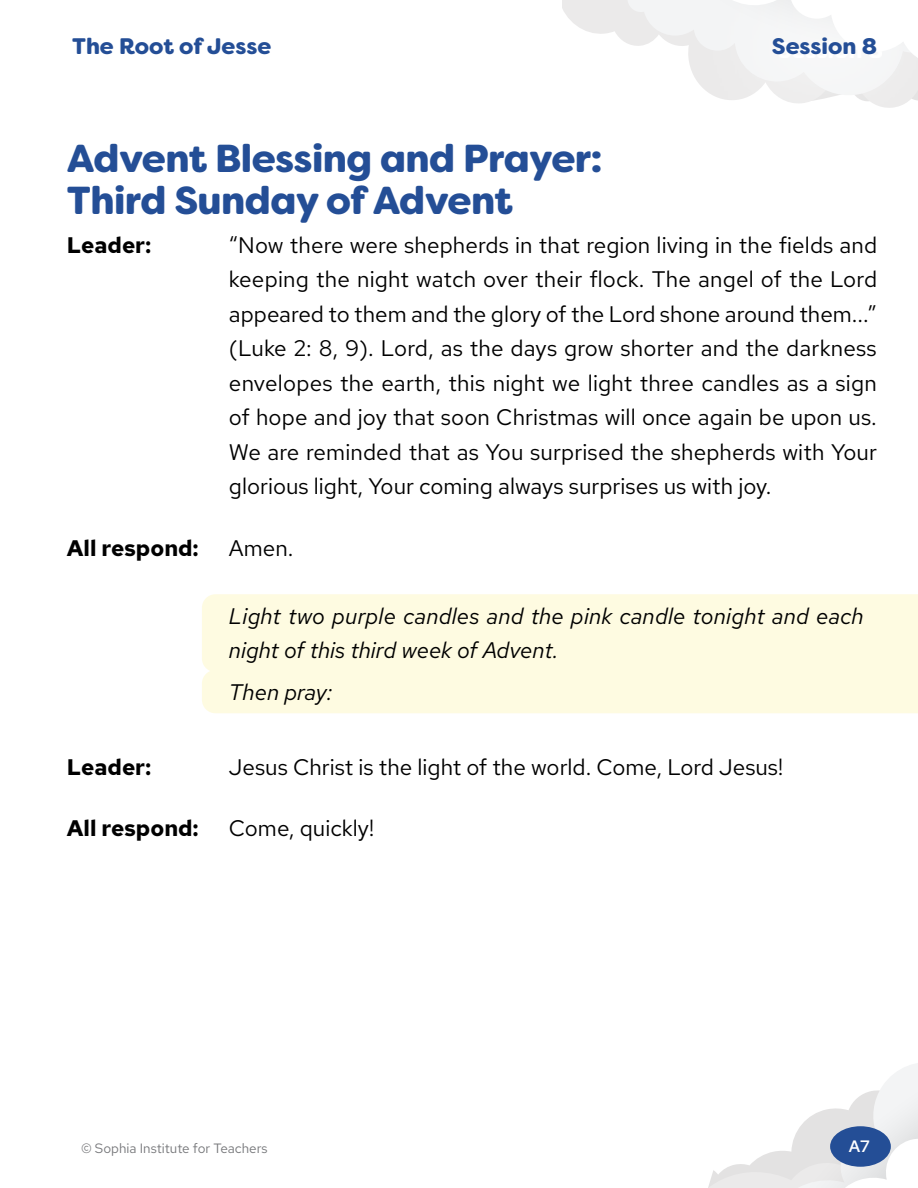
<style>
.page{position:relative;width:918px;height:1188px;background:#fff}
.page>*{position:absolute;margin:0;border:0;box-sizing:border-box;transform-origin:0 0}
.t1{font:900 39px/42px "Filson Soft";letter-spacing:-.015em;color:#244e96}
.t2{font:22.5px/34.5px "Red Hat Text";color:#000;text-align:justify}
.t3{font:italic 22.5px/34.5px "Red Hat Text";letter-spacing:.01em;color:#000}
.t4{font:700 22.5px "Red Hat Text";color:#000}
.t5{font:900 22.5px "Filson Soft";color:#244e96}
.t6{font:500 16.5px "Red Hat Text";color:#fff}
.t7{font:13.5px "Red Hat Text";color:#77787b}
</style>
<div class="page">
<svg style="left:563px;top:0;width:112px;height:46px"></svg>
<div style="left:202px;top:594px;width:716px;height:76px;background:#fefbe1"></div>
<div style="left:202px;top:670px;width:716px;height:43px;background:#fefbe1"></div>
<svg style="left:708px;top:1063px;width:210px;height:125px"></svg>
<div style="left:830px;top:1126px;width:61px;height:41px;background:#244e96;border-radius:50%"></div>
<div style="left:675px;top:0;width:243px;height:156px;background:#fff;opacity:.75"></div>
<p class="t5" style="left:72px;top:32px;width:201px">The Root of Jesse</p>
<p class="t5" style="left:772px;top:32px;width:107px">Session 8</p>
<h1 class="t1" style="left:67px;top:137px;width:537px">Advent Blessing and Prayer:<br>Third Sunday of Advent</h1>
<p class="t4" style="left:67px;top:230px;width:86px">Leader:</p>
<p class="t2" style="left:229px;top:227px;width:650px">“Now there were shepherds in that region living in the fields and keeping the night watch over their flock. The angel of the Lord appeared to them and the glory of the Lord shone around them...” (Luke 2: 8, 9). Lord, as the days grow shorter and the darkness envelopes the earth, this night we light three candles as a sign of hope and joy that soon Christmas will once again be upon us.<br>We are reminded that as You surprised the shepherds with Your glorious light, Your coming always surprises us with joy.</p>
<p class="t4" style="left:67px;top:533px;width:133px">All respond:</p>
<p class="t2" style="left:229px;top:530px;width:66px">Amen.</p>
<p class="t3" style="left:229px;top:598px;width:636px">Light two purple candles and the pink candle tonight and each night of this third week of Advent.</p>
<p class="t3" style="left:229px;top:674px;width:105px">Then pray:</p>
<p class="t4" style="left:67px;top:752px;width:86px">Leader:</p>
<p class="t2" style="left:229px;top:749px;width:556px">Jesus Christ is the light of the world. Come, Lord Jesus!</p>
<p class="t4" style="left:67px;top:814px;width:133px">All respond:</p>
<p class="t2" style="left:229px;top:811px;width:147px">Come, quickly!</p>
<p class="t7" style="left:81px;top:1140px;width:188px">© Sophia Institute for Teachers</p>
<p class="t6" style="left:849px;top:1135px;width:23px">A7</p>
</div>
